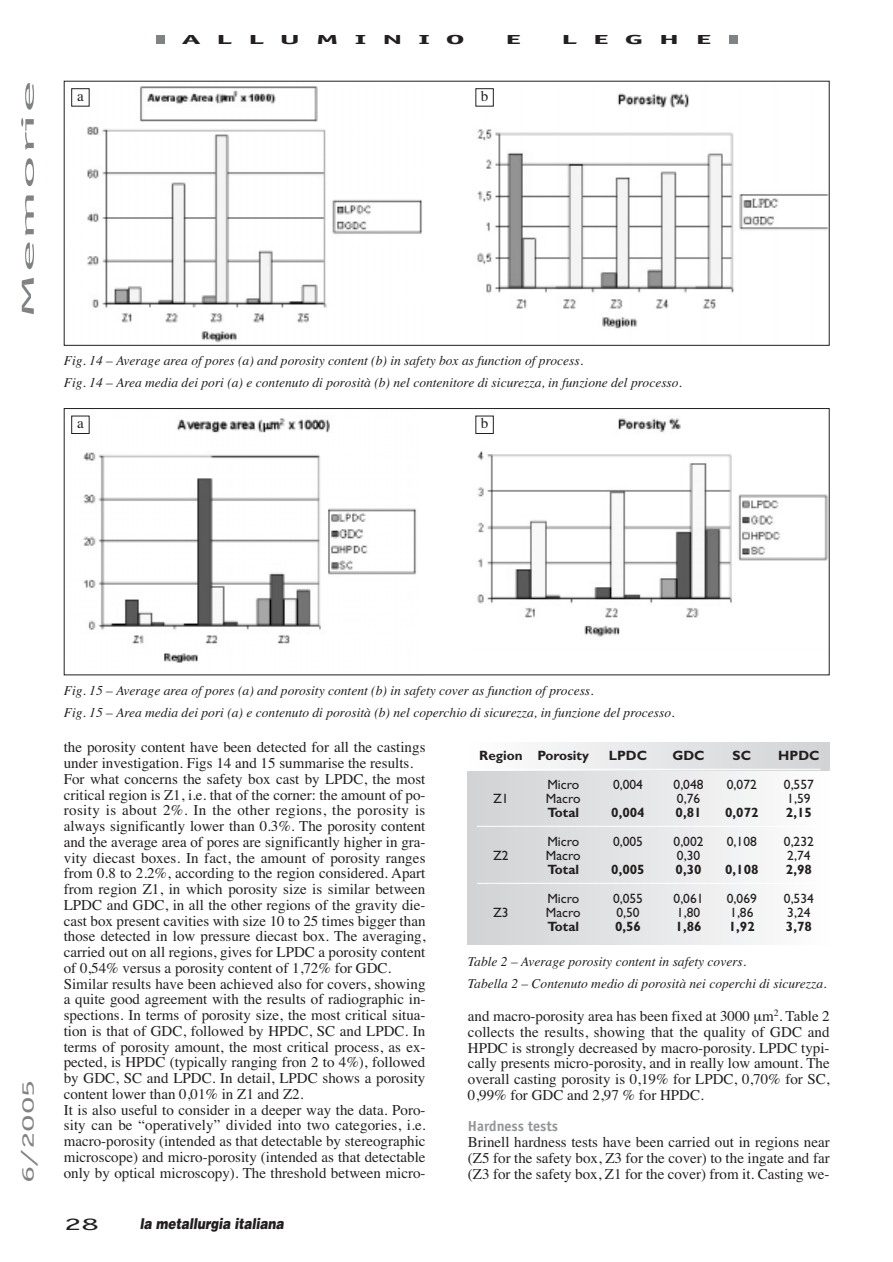
<style>
.page{position:relative;width:893px;height:1262px;background:#fff}
.page>*{position:absolute;margin:0;border:0;box-sizing:border-box;transform-origin:0 0}
.t1{font:18px "Officina Sans";color:#808285;scale:4 1}
.t2{font:18px "Officina Sans";color:#808285;scale:2 1}
.t3{font:18px "Officina Sans";color:#231f20;scale:2 1}
.t4{font:15px/15.8px "Times";color:#231f20;text-align:justify}
.t5{font:italic 900 15px "Helvetica";color:#231f20;scale:.8 1}
.t6{font:700 15px "Officina Sans";color:#939598}
.t7{font:italic 13.5px/21.8px "Times";color:#231f20}
.t8{font:13.5px "Gill Sans";color:#231f20}
.t9{font:700 13.5px "Gill Sans";color:#231f20}
.t10{font:700 13.5px "Officina Sans";letter-spacing:.47em;color:#231f20;scale:2.5 1}
</style>
<div class="page">
<div style="left:468px;top:771px;width:361px;height:173px;background:linear-gradient(to right,#d0d2d4,#fdfdfe)"></div>
<div style="left:468px;top:742px;width:361px;height:28px;background:linear-gradient(to right,#fefefe,#d1d3d5)"></div>
<hr style="left:477px;top:769px;width:343px;height:1px;background:#fff">
<hr style="left:477px;top:826px;width:343px;height:1px;background:#fff">
<hr style="left:477px;top:883px;width:343px;height:1px;background:#fff">
<div style="left:728px;top:36px;width:9px;height:8px;background:#808285"></div>
<div style="left:156px;top:36px;width:9px;height:8px;background:#808285"></div>
<svg style="left:63px;top:80px;width:767px;height:266px"></svg>
<svg style="left:63px;top:408px;width:767px;height:267px"></svg>
<p class="t1" style="left:21px;top:319px;width:61px;rotate:-90deg">Memorie</p>
<p class="t10" style="left:182px;top:34px;width:114px">ALLUMINIO</p>
<p class="t10" style="left:505px;top:34px;width:8px">E</p>
<p class="t10" style="left:561px;top:34px;width:62px">LEGHE</p>
<p class="t4" style="left:77px;top:89px;width:8px">a</p>
<p class="t4" style="left:481px;top:89px;width:9px">b</p>
<p class="t7" style="left:64px;top:351px;width:619px">Fig. 14 – Average area of pores (a) and porosity content (b) in safety box as function of process.<br>Fig. 14 – Area media dei pori (a) e contenuto di porosità (b) nel contenitore di sicurezza, in funzione del processo.</p>
<p class="t4" style="left:77px;top:417px;width:8px">a</p>
<p class="t4" style="left:481px;top:417px;width:9px">b</p>
<p class="t2" style="left:21px;top:1182px;width:53px;rotate:-90deg">6/2005</p>
<p class="t7" style="left:64px;top:681px;width:612px">Fig. 15 – Average area of pores (a) and porosity content (b) in safety cover as function of process.<br>Fig. 15 – Area media dei pori (a) e contenuto di porosità (b) nel coperchio di sicurezza, in funzione del processo.</p>
<p class="t4" style="left:64px;top:740px;width:363px;text-align:left">the porosity content have been detected for all the castings under investigation. Figs 14 and 15 summarise the results.<br>For what concerns the safety box cast by LPDC, the most critical region is Z1, i.e. that of the corner: the amount of po&shy;rosity is about 2%. In the other regions, the porosity is always significantly lower than 0.3%. The porosity content and the average area of pores are significantly higher in gra&shy;vity diecast boxes. In fact, the amount of porosity ranges from 0.8 to 2.2%, according to the region considered. Apart from region Z1, in which porosity size is similar between LPDC and GDC, in all the other regions of the gravity die&shy;cast box present cavities with size 10 to 25 times bigger than those detected in low pressure diecast box. The averaging, carried out on all regions, gives for LPDC a porosity content of 0,54% versus a porosity content of 1,72% for GDC.<br>Similar results have been achieved also for covers, showing a quite good agreement with the results of radiographic in&shy;spections. In terms of porosity size, the most critical situa&shy;tion is that of GDC, followed by HPDC, SC and LPDC. In terms of porosity amount, the most critical process, as ex&shy;pected, is HPDC (typically ranging fron 2 to 4%), followed by GDC, SC and LPDC. In detail, LPDC shows a porosity content lower than 0,01% in Z1 and Z2.<br>It is also useful to consider in a deeper way the data. Poro&shy;sity can be “operatively” divided into two categories, i.e. macro-porosity (intended as that detectable by stereographic microscope) and micro-porosity (intended as that detectable only by optical microscopy). The threshold between micro-</p>
<p class="t3" style="left:64px;top:1216px;width:19px">28</p>
<p class="t5" style="left:140px;top:1217px;width:182px">la metallurgia italiana</p>
<p class="t9" style="left:479px;top:751px;width:111px">Region Porosity</p>
<p class="t9" style="left:608px;top:751px;width:40px">LPDC</p>
<p class="t9" style="left:672px;top:751px;width:34px">GDC</p>
<p class="t9" style="left:732px;top:751px;width:20px">SC</p>
<p class="t9" style="left:778px;top:751px;width:43px">HPDC</p>
<p class="t8" style="left:547px;top:779px;width:33px">Micro</p>
<p class="t8" style="left:613px;top:779px;width:31px">0,004</p>
<p class="t8" style="left:673px;top:779px;width:31px">0,048</p>
<p class="t8" style="left:726px;top:779px;width:31px">0,072</p>
<p class="t8" style="left:783px;top:779px;width:31px">0,557</p>
<p class="t8" style="left:493px;top:794px;width:17px">Z1</p>
<p class="t8" style="left:546px;top:794px;width:36px">Macro</p>
<p class="t8" style="left:677px;top:794px;width:25px">0,76</p>
<p class="t8" style="left:787px;top:794px;width:25px">1,59</p>
<p class="t9" style="left:547px;top:808px;width:33px">Total</p>
<p class="t9" style="left:611px;top:808px;width:35px">0,004</p>
<p class="t9" style="left:675px;top:808px;width:28px">0,81</p>
<p class="t9" style="left:725px;top:808px;width:35px">0,072</p>
<p class="t9" style="left:785px;top:808px;width:28px">2,15</p>
<p class="t8" style="left:547px;top:836px;width:33px">Micro</p>
<p class="t8" style="left:613px;top:836px;width:31px">0,005</p>
<p class="t8" style="left:673px;top:836px;width:31px">0,002</p>
<p class="t8" style="left:726px;top:836px;width:31px">0,108</p>
<p class="t8" style="left:783px;top:836px;width:31px">0,232</p>
<p class="t8" style="left:493px;top:851px;width:17px">Z2</p>
<p class="t8" style="left:546px;top:851px;width:36px">Macro</p>
<p class="t8" style="left:677px;top:851px;width:25px">0,30</p>
<p class="t8" style="left:787px;top:851px;width:25px">2,74</p>
<p class="t9" style="left:547px;top:865px;width:33px">Total</p>
<p class="t9" style="left:611px;top:865px;width:35px">0,005</p>
<p class="t9" style="left:675px;top:865px;width:28px">0,30</p>
<p class="t9" style="left:725px;top:865px;width:35px">0,108</p>
<p class="t9" style="left:785px;top:865px;width:28px">2,98</p>
<p class="t8" style="left:547px;top:893px;width:33px">Micro</p>
<p class="t8" style="left:613px;top:893px;width:31px">0,055</p>
<p class="t8" style="left:673px;top:893px;width:31px">0,061</p>
<p class="t8" style="left:726px;top:893px;width:31px">0,069</p>
<p class="t8" style="left:783px;top:893px;width:31px">0,534</p>
<p class="t8" style="left:493px;top:908px;width:17px">Z3</p>
<p class="t8" style="left:546px;top:908px;width:36px">Macro</p>
<p class="t8" style="left:616px;top:908px;width:25px">0,50</p>
<p class="t8" style="left:677px;top:908px;width:25px">1,80</p>
<p class="t8" style="left:730px;top:908px;width:25px">1,86</p>
<p class="t8" style="left:787px;top:908px;width:25px">3,24</p>
<p class="t9" style="left:547px;top:922px;width:33px">Total</p>
<p class="t9" style="left:615px;top:922px;width:28px">0,56</p>
<p class="t9" style="left:675px;top:922px;width:28px">1,86</p>
<p class="t9" style="left:728px;top:922px;width:28px">1,92</p>
<p class="t9" style="left:785px;top:922px;width:28px">3,78</p>
<p class="t7" style="left:468px;top:951px;width:360px">Table 2 – Average porosity content in safety covers.<br>Tabella 2 – Contenuto medio di porosità nei coperchi di sicurezza.</p>
<p class="t4" style="left:468px;top:1009px;width:363px">and macro-porosity area has been fixed at 3000 m<sup>2</sup>. Table 2 collects the results, showing that the quality of GDC and HPDC is strongly decreased by macro-porosity. LPDC typi&shy;cally presents micro-porosity, and in really low amount. The overall casting porosity is 0,19% for LPDC, 0,70% for SC, 0,99% for GDC and 2,97 % for HPDC.</p>
<p class="t6" style="left:468px;top:1120px;width:91px">Hardness tests</p>
<p class="t4" style="left:468px;top:1135px;width:363px">Brinell hardness tests have been carried out in regions near (Z5 for the safety box, Z3 for the cover) to the ingate and far (Z3 for the safety box, Z1 for the cover) from it. Casting we-</p>
</div>
